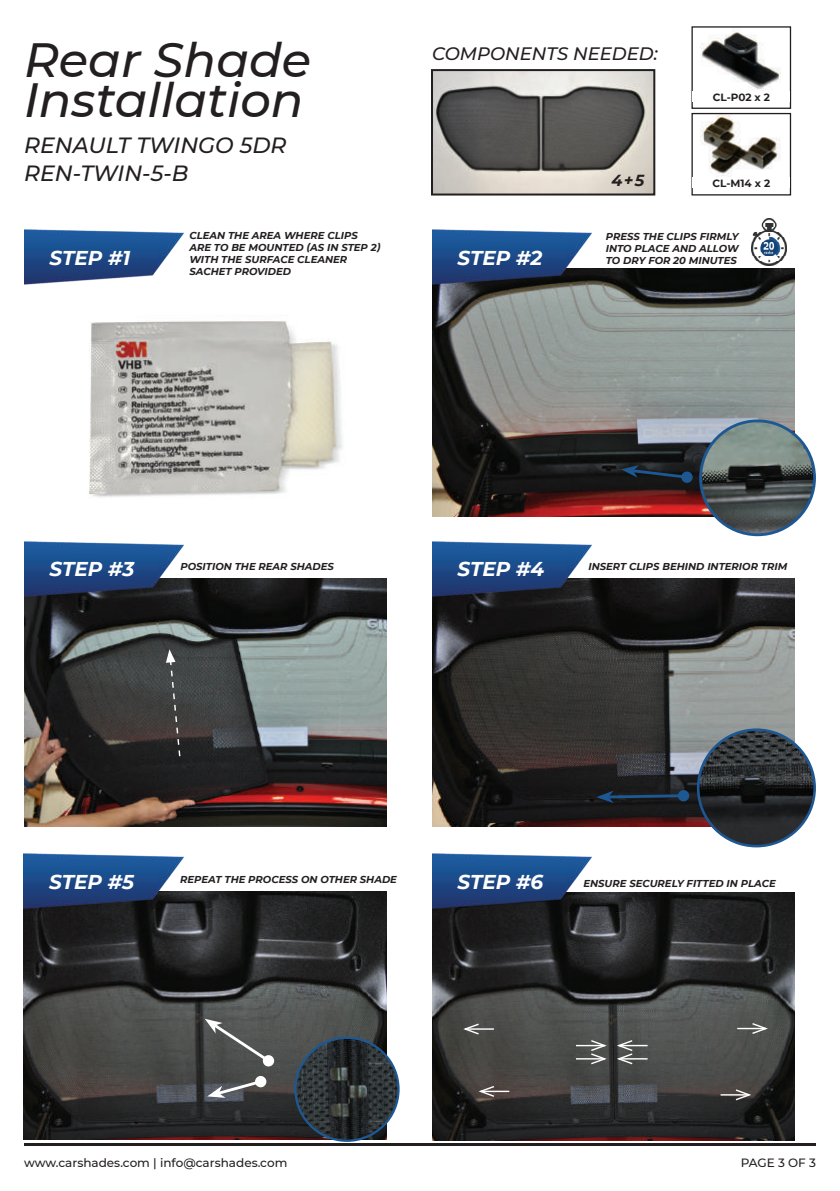
<style>
.page{position:relative;width:840px;height:1191px;background:#fff}
.page>*{position:absolute;margin:0;border:0;box-sizing:border-box;transform-origin:0 0}
.t1{font:italic 500 48px/40px "Montserrat";color:#231f20}
.t2{font:italic 500 22px/28px "Montserrat";color:#231f20}
.t3{font:italic 700 20px "Montserrat";color:#fff}
.t4{font:italic 500 18px "Montserrat";color:#231f20}
.t5{font:italic 700 16px "Montserrat";color:#231f20}
.t6{font:500 12px "Montserrat";color:#231f20}
.t7{font:700 10.4px "Montserrat";color:#231f20}
.t8{font:italic 700 10px/12px "Montserrat";color:#231f20}
</style>
<div class="page">
<img style="left:432px;top:268px;width:362px;height:248px">
<img style="left:24px;top:579px;width:362px;height:247px">
<img style="left:432px;top:579px;width:362px;height:247px">
<img style="left:24px;top:891px;width:362px;height:248px">
<img style="left:432px;top:892px;width:362px;height:248px">
<img style="left:24px;top:229px;width:160px;height:56px">
<img style="left:432px;top:229px;width:160px;height:61px">
<img style="left:24px;top:541px;width:160px;height:60px">
<img style="left:432px;top:541px;width:160px;height:60px">
<img style="left:24px;top:853px;width:160px;height:61px">
<img style="left:432px;top:853px;width:160px;height:61px">
<img style="left:700px;top:28px;width:81px;height:62px">
<div style="left:691px;top:26px;width:99px;height:83px;border:1px solid #231f20"></div>
<img style="left:700px;top:115px;width:81px;height:62px">
<div style="left:691px;top:113px;width:99px;height:82px;border:1px solid #231f20"></div>
<img style="left:434px;top:72px;width:218px;height:120px">
<div style="left:431px;top:69px;width:224px;height:126px;border:2px solid #231f20"></div>
<hr style="left:24px;top:1143px;width:791px;height:2px;background:#231f20">
<svg style="left:620px;top:465px;width:69px;height:15px"></svg>
<div style="left:681px;top:471px;width:11px;height:12px;background:#1e5893;border-radius:50%"></div>
<svg style="left:166px;top:649px;width:15px;height:108px;background:#4c4d4c"></svg>
<img style="left:697px;top:729px;width:117px;height:117px;border-radius:58px">
<div style="left:696px;top:728px;width:119px;height:119px;border:3px solid #1e5893;border-radius:50%"></div>
<img style="left:295px;top:1037px;width:103px;height:103px;border-radius:51px">
<div style="left:294px;top:1036px;width:105px;height:105px;border:2px solid #1e5893;border-radius:50%"></div>
<img style="left:700px;top:421px;width:114px;height:114px;border-radius:57px">
<div style="left:698px;top:419px;width:117px;height:117px;border:3px solid #1e5893;border-radius:50%"></div>
<div style="left:692px;top:91px;width:97px;height:11px;background:#fff"></div>
<div style="left:692px;top:177px;width:97px;height:11px;background:#fff"></div>
<svg style="left:596px;top:790px;width:90px;height:13px"></svg>
<div style="left:677px;top:790px;width:11px;height:11px;background:#1e5893;border-radius:50%"></div>
<hr style="left:736px;top:1027px;width:29px;height:2px;background:#fff">
<svg style="left:750px;top:1021px;width:19px;height:14px"></svg>
<hr style="left:480px;top:1090px;width:29px;height:2px;background:#fff">
<svg style="left:476px;top:1084px;width:19px;height:14px"></svg>
<svg style="left:614px;top:1039px;width:33px;height:26px"></svg>
<svg style="left:720px;top:1088px;width:33px;height:13px"></svg>
<svg style="left:461px;top:1022px;width:32px;height:13px"></svg>
<svg style="left:575px;top:1039px;width:33px;height:26px"></svg>
<svg style="left:204px;top:1018px;width:68px;height:46px;background:#5d605f"></svg>
<div style="left:263px;top:1055px;width:11px;height:11px;background:#fff;border-radius:50%"></div>
<img style="left:751px;top:218px;width:35px;height:48px">
<svg style="left:207px;top:1078px;width:57px;height:19px"></svg>
<div style="left:255px;top:1076px;width:11px;height:11px;background:#fff;border-radius:50%"></div>
<img style="left:89px;top:315px;width:254px;height:183px">
<h1 class="t1" style="left:24px;top:38px;width:288px">Rear Shade<br>Installation</h1>
<h2 class="t2" style="left:24px;top:131px;width:264px">RENAULT TWINGO 5DR<br>REN-TWIN-5-B</h2>
<h3 class="t4" style="left:432px;top:41px;width:227px">COMPONENTS NEEDED:</h3>
<h3 class="t5" style="left:611px;top:169px;width:34px">4 + 5</h3>
<p class="t7" style="left:712px;top:90px;width:59px">CL-P02 x 2</p>
<p class="t7" style="left:712px;top:176px;width:59px">CL-M14 x 2</p>
<p class="t8" style="left:189px;top:229px;width:192px">CLEAN THE AREA WHERE CLIPS<br>ARE TO BE MOUNTED (AS IN STEP 2)<br>WITH THE SURFACE CLEANER<br>SACHET PROVIDED</p>
<h3 class="t3" style="left:49px;top:243px;width:82px">STEP #1</h3>
<h3 class="t3" style="left:457px;top:243px;width:86px">STEP #2</h3>
<p class="t8" style="left:605px;top:230px;width:134px;text-align:justify">PRESS THE CLIPS FIRMLY INTO PLACE AND ALLOW TO DRY FOR 20 MINUTES</p>
<h3 class="t3" style="left:49px;top:554px;width:86px">STEP #3</h3>
<h3 class="t3" style="left:457px;top:554px;width:88px">STEP #4</h3>
<p class="t8" style="left:180px;top:560px;width:155px">POSITION THE REAR SHADES</p>
<p class="t8" style="left:588px;top:560px;width:200px">INSERT CLIPS BEHIND INTERIOR TRIM</p>
<h3 class="t3" style="left:49px;top:867px;width:86px">STEP #5</h3>
<h3 class="t3" style="left:457px;top:867px;width:87px">STEP #6</h3>
<p class="t8" style="left:583px;top:876px;width:194px">ENSURE SECURELY FITTED IN PLACE</p>
<p class="t8" style="left:180px;top:873px;width:218px">REPEAT THE PROCESS ON OTHER SHADE</p>
<p class="t6" style="left:24px;top:1153px;width:265px">www.carshades.com | info@carshades.com</p>
<p class="t6" style="left:740px;top:1153px;width:77px">PAGE 3 OF 3</p>
</div>
